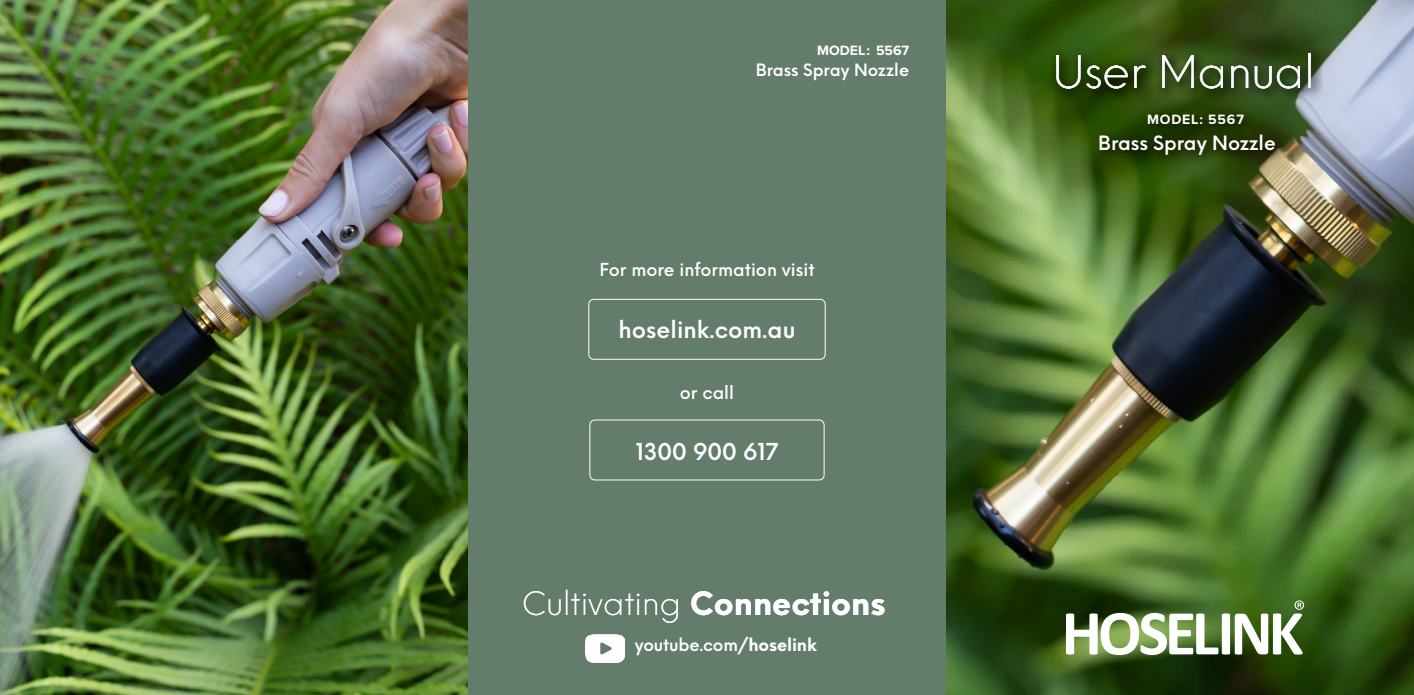
<style>
.page{position:relative;width:1414px;height:695px;background:#fff}
.page>*{position:absolute;margin:0;border:0;box-sizing:border-box;transform-origin:0 0}
.t1{font:300 43.75px "Neue Einstellung";color:#fff}
.t2{font:300 31.5px "Neue Einstellung";color:#fff}
.t3{font:600 22.75px "Neue Einstellung";color:#fff}
.t4{font:600 19.25px "Neue Einstellung";color:#fff}
.t5{font:500 17.5px "Neue Einstellung";color:#fff}
.t6{font:600 16.8px "Neue Einstellung";letter-spacing:-.01em;color:#fff}
.t7{font:600 16.62px "Neue Einstellung";color:#fff}
.t8{font:700 14px "Proxima Nova";letter-spacing:.06em;color:#fff}
.t9{font:700 14px "Proxima Nova";color:#fff}
.s1{font-weight:700}
</style>
<div class="page">
<img style="left:0;top:0;width:469px;height:694px">
<img style="left:946px;top:0;width:468px;height:694px">
<div style="left:469px;top:0;width:477px;height:694px;background:#637c6b"></div>
<div style="left:588px;top:299px;width:237px;height:60px;border:1px solid #fff;border-radius:5px"></div>
<div style="left:589px;top:419px;width:235px;height:61px;border:1px solid #fff;border-radius:5px"></div>
<img style="left:586px;top:634px;width:39px;height:28px">
<div style="left:1142px;top:108px;width:114px;height:28px;background:#000;opacity:.75"></div>
<div style="left:1094px;top:130px;width:193px;height:37px;background:#000;opacity:.75"></div>
<svg style="left:1066px;top:600px;width:238px;height:55px"></svg>
<svg style="left:1051px;top:48px;width:272px;height:53px;background:#2f4a17"></svg>
<p class="t9" style="left:817px;top:39px;width:94px">MODEL: 5567</p>
<p class="t7" style="left:756px;top:59px;width:155px">Brass Spray Nozzle</p>
<p class="t5" style="left:599px;top:258px;width:217px">For more information visit</p>
<h3 class="t3" style="left:618px;top:313px;width:178px">hoselink.com.au</h3>
<p class="t5" style="left:680px;top:380px;width:56px">or call</p>
<h3 class="t3" style="left:636px;top:436px;width:144px">1300 900 617</h3>
<h2 class="t2" style="left:522px;top:582px;width:365px">Cultivating <span class="s1">Connections</span></h2>
<p class="t6" style="left:635px;top:632px;width:184px">youtube.com<span class="s1">/hoselink</span></p>
<h1 class="t1" style="left:1053px;top:43px;width:263px">User Manual</h1>
<p class="t8" style="left:1147px;top:109px;width:98px">MODEL: 5567</p>
<p class="t4" style="left:1098px;top:129px;width:179px">Brass Spray Nozzle</p>
</div>
